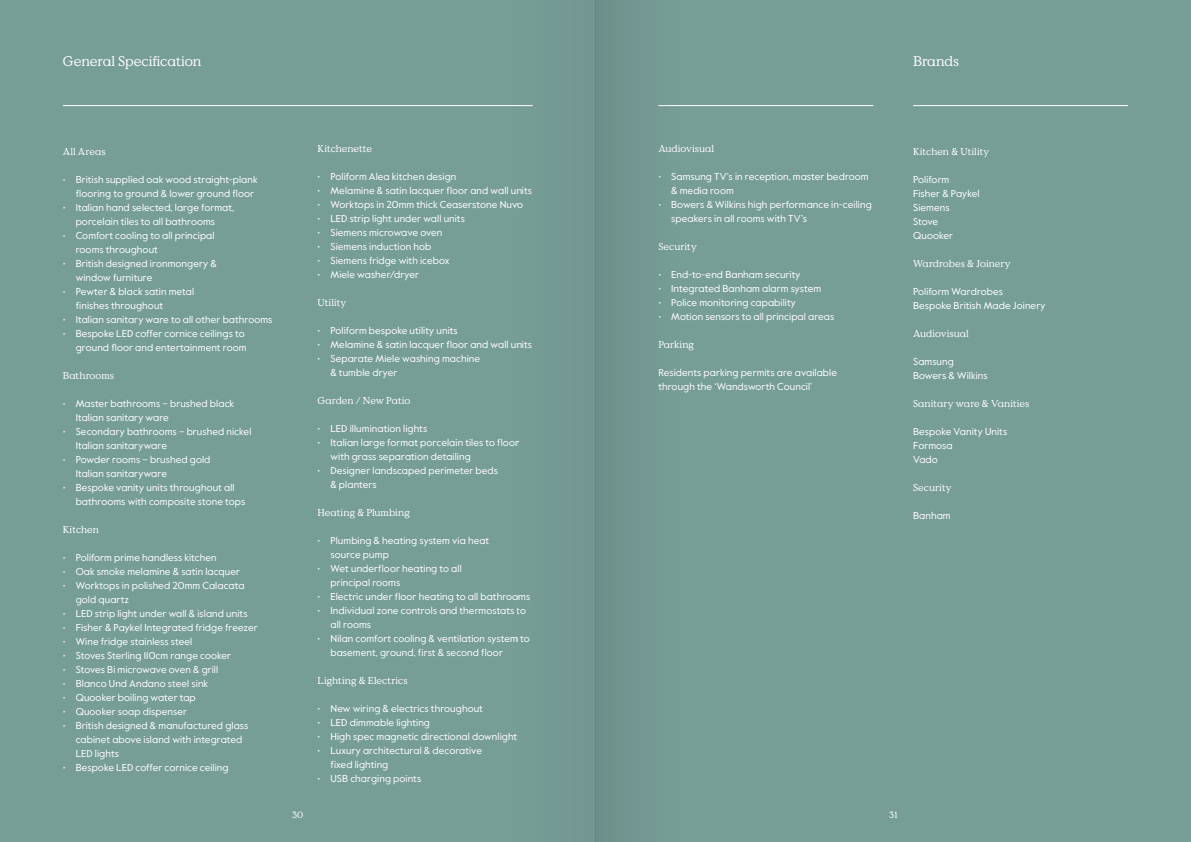
<style>
.page{position:relative;width:1191px;height:842px;background:#779d97}
.page>*{position:absolute;margin:0;border:0;box-sizing:border-box;transform-origin:0 0}
.t1{font:14px "Value Serif Trial";letter-spacing:-.01em;color:#fff}
.t2{font:10px/14px "Value Sans Trial";letter-spacing:.01em;color:#fff}
.t3{font:10px "Value Serif Trial";color:#fff}
.t4{font:9px "Value Serif Trial";color:#fff}
</style>
<div class="page">
<hr style="left:63px;top:105px;width:469px;height:1px;background:#fff">
<hr style="left:658px;top:105px;width:215px;height:1px;background:#fff">
<hr style="left:913px;top:105px;width:215px;height:1px;background:#fff">
<div style="left:595px;top:0;width:78px;height:842px;background:#729690"></div>
<div style="left:517px;top:0;width:78px;height:842px;background:#749a94"></div>
<h1 class="t1" style="left:63px;top:55px;width:140px">General Specification</h1>
<h1 class="t1" style="left:913px;top:55px;width:47px">Brands</h1>
<p class="t3" style="left:63px;top:147px;width:44px">All Areas</p>
<p class="t2" style="left:76px;top:173px;width:183px;text-indent:-13px">• British supplied oak wood straight-plank flooring to ground &amp; lower ground floor</p>
<p class="t2" style="left:76px;top:201px;width:160px;text-indent:-13px">• Italian hand selected, large format, porcelain tiles to all bathrooms</p>
<p class="t2" style="left:76px;top:229px;width:140px;text-indent:-13px">• Comfort cooling to all principal rooms throughout</p>
<p class="t2" style="left:76px;top:257px;width:143px;text-indent:-13px">• British designed ironmongery &amp; window furniture</p>
<p class="t2" style="left:76px;top:285px;width:120px;text-indent:-13px">• Pewter &amp; black satin metal finishes throughout</p>
<p class="t2" style="left:63px;top:313px;width:211px">• Italian sanitary ware to all other bathrooms</p>
<p class="t2" style="left:63px;top:327px;width:185px;text-align:right">• Bespoke LED coffer cornice ceilings to ground floor and entertainment room</p>
<p class="t3" style="left:63px;top:371px;width:53px">Bathrooms</p>
<p class="t2" style="left:76px;top:397px;width:160px;text-indent:-13px">• Master bathrooms – brushed black<br>Italian sanitary ware</p>
<p class="t2" style="left:76px;top:425px;width:177px;text-indent:-13px">• Secondary bathrooms – brushed nickel<br>Italian sanitaryware</p>
<p class="t2" style="left:76px;top:453px;width:136px;text-indent:-13px">• Powder rooms – brushed gold<br>Italian sanitaryware</p>
<p class="t2" style="left:76px;top:481px;width:171px;text-indent:-13px">• Bespoke vanity units throughout all bathrooms with composite stone tops</p>
<p class="t3" style="left:63px;top:525px;width:38px">Kitchen</p>
<p class="t2" style="left:63px;top:551px;width:155px">• Poliform prime handless kitchen</p>
<p class="t2" style="left:63px;top:565px;width:179px">• Oak smoke melamine &amp; satin lacquer</p>
<p class="t2" style="left:76px;top:579px;width:170px;text-indent:-13px">• Worktops in polished 20mm Calacata gold quartz</p>
<p class="t2" style="left:63px;top:607px;width:186px">• LED strip light under wall &amp; island units</p>
<p class="t2" style="left:63px;top:621px;width:196px">• Fisher &amp; Paykel Integrated fridge freezer</p>
<p class="t2" style="left:63px;top:635px;width:131px">• Wine fridge stainless steel</p>
<p class="t2" style="left:63px;top:649px;width:170px">• Stoves Sterling 110cm range cooker</p>
<p class="t2" style="left:63px;top:663px;width:157px">• Stoves Bi microwave oven &amp; grill</p>
<p class="t2" style="left:63px;top:677px;width:147px">• Blanco Und Andano steel sink</p>
<p class="t2" style="left:63px;top:691px;width:134px">• Quooker boiling water tap</p>
<p class="t2" style="left:63px;top:705px;width:126px">• Quooker soap dispenser</p>
<p class="t2" style="left:76px;top:719px;width:174px;text-indent:-13px">• British designed &amp; manufactured glass cabinet above island with integrated<br>LED lights</p>
<p class="t2" style="left:63px;top:761px;width:167px">• Bespoke LED coffer cornice ceiling</p>
<p class="t3" style="left:317px;top:144px;width:56px">Kitchenette</p>
<p class="t2" style="left:317px;top:171px;width:140px">• Poliform Alea kitchen design</p>
<p class="t2" style="left:317px;top:185px;width:216px">• Melamine &amp; satin lacquer floor and wall units</p>
<p class="t2" style="left:317px;top:199px;width:207px">• Worktops in 20mm thick Ceaserstone Nuvo</p>
<p class="t2" style="left:317px;top:213px;width:149px">• LED strip light under wall units</p>
<p class="t2" style="left:317px;top:227px;width:126px">• Siemens microwave oven</p>
<p class="t2" style="left:317px;top:241px;width:115px">• Siemens induction hob</p>
<p class="t2" style="left:317px;top:255px;width:133px">• Siemens fridge with icebox</p>
<p class="t2" style="left:317px;top:269px;width:103px">• Miele washer/dryer</p>
<p class="t3" style="left:317px;top:298px;width:30px">Utility</p>
<p class="t2" style="left:317px;top:325px;width:142px">• Poliform bespoke utility units</p>
<p class="t2" style="left:317px;top:339px;width:216px">• Melamine &amp; satin lacquer floor and wall units</p>
<p class="t2" style="left:330px;top:353px;width:151px;text-indent:-13px">• Separate Miele washing machine &amp; tumble dryer</p>
<p class="t3" style="left:317px;top:396px;width:94px">Garden / New Patio</p>
<p class="t2" style="left:317px;top:423px;width:111px">• LED illumination lights</p>
<p class="t2" style="left:330px;top:437px;width:190px;text-indent:-13px">• Italian large format porcelain tiles to floor with grass separation detailing</p>
<p class="t2" style="left:330px;top:465px;width:169px;text-indent:-13px">• Designer landscaped perimeter beds &amp; planters</p>
<p class="t3" style="left:317px;top:508px;width:94px">Heating &amp; Plumbing</p>
<p class="t2" style="left:330px;top:535px;width:160px;text-indent:-13px">• Plumbing &amp; heating system via heat source pump</p>
<p class="t2" style="left:330px;top:563px;width:133px;text-indent:-13px">• Wet underfloor heating to all principal rooms</p>
<p class="t2" style="left:317px;top:591px;width:214px">• Electric under floor heating to all bathrooms</p>
<p class="t2" style="left:330px;top:605px;width:197px;text-indent:-13px">• Individual zone controls and thermostats to all rooms</p>
<p class="t2" style="left:330px;top:633px;width:201px;text-indent:-13px">• Nilan comfort cooling &amp; ventilation system to basement, ground, first &amp; second floor</p>
<p class="t3" style="left:317px;top:676px;width:92px">Lighting &amp; Electrics</p>
<p class="t2" style="left:317px;top:703px;width:167px">• New wiring &amp; electrics throughout</p>
<p class="t2" style="left:317px;top:717px;width:114px">• LED dimmable lighting</p>
<p class="t2" style="left:317px;top:731px;width:201px">• High spec magnetic directional downlight</p>
<p class="t2" style="left:330px;top:745px;width:153px;text-indent:-13px">• Luxury architectural &amp; decorative fixed lighting</p>
<p class="t2" style="left:317px;top:773px;width:105px">• USB charging points</p>
<p class="t3" style="left:658px;top:144px;width:57px">Audiovisual</p>
<p class="t2" style="left:671px;top:171px;width:199px;text-indent:-13px">• Samsung TV’s in reception, master bedroom &amp; media room</p>
<p class="t2" style="left:671px;top:199px;width:202px;text-indent:-13px">• Bowers &amp; Wilkins high performance in-ceiling speakers in all rooms with TV’s</p>
<p class="t3" style="left:658px;top:242px;width:40px">Security</p>
<p class="t2" style="left:658px;top:269px;width:144px">• End-to-end Banham security</p>
<p class="t2" style="left:658px;top:283px;width:164px">• Integrated Banham alarm system</p>
<p class="t2" style="left:658px;top:297px;width:139px">• Police monitoring capability</p>
<p class="t2" style="left:658px;top:311px;width:177px">• Motion sensors to all principal areas</p>
<p class="t3" style="left:658px;top:340px;width:37px">Parking</p>
<p class="t2" style="left:658px;top:367px;width:180px">Residents parking permits are available through the ‘Wandsworth Council’</p>
<p class="t4" style="left:292px;top:811px;width:13px">30</p>
<p class="t4" style="left:889px;top:811px;width:10px">31</p>
<p class="t3" style="left:913px;top:147px;width:78px">Kitchen &amp; Utility</p>
<p class="t2" style="left:913px;top:173px;width:68px">Poliform<br>Fisher &amp; Paykel<br>Siemens<br>Stove<br>Quooker</p>
<p class="t3" style="left:913px;top:259px;width:99px">Wardrobes &amp; Joinery</p>
<p class="t2" style="left:913px;top:285px;width:134px">Poliform Wardrobes<br>Bespoke British Made Joinery</p>
<p class="t3" style="left:913px;top:329px;width:57px">Audiovisual</p>
<p class="t2" style="left:913px;top:355px;width:76px">Samsung<br>Bowers &amp; Wilkins</p>
<p class="t3" style="left:913px;top:399px;width:118px">Sanitary ware &amp; Vanities</p>
<p class="t2" style="left:913px;top:425px;width:96px">Bespoke Vanity Units<br>Formosa<br>Vado</p>
<p class="t3" style="left:913px;top:483px;width:40px">Security</p>
<p class="t2" style="left:913px;top:509px;width:39px">Banham</p>
</div>
